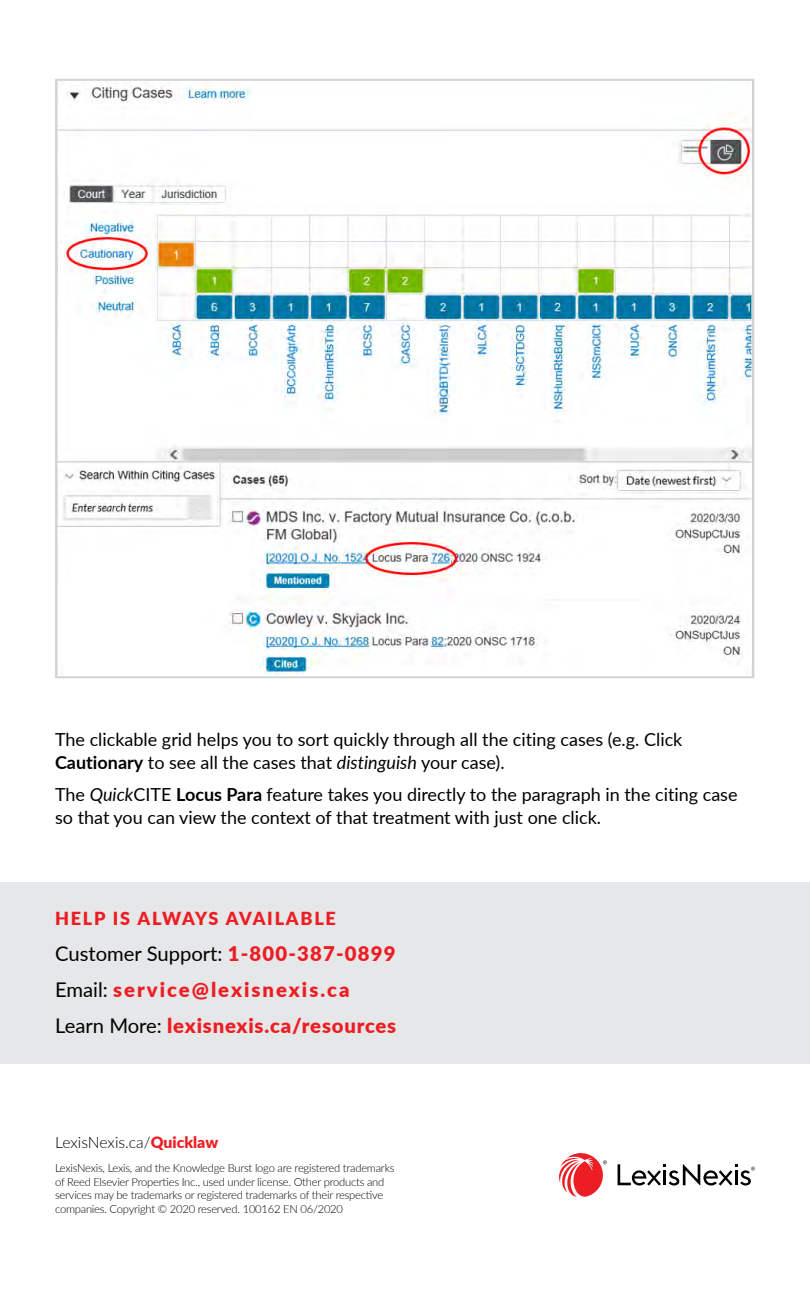
<style>
.page{position:relative;width:810px;height:1296px;background:#fff}
.page>*{position:absolute;margin:0;border:0;box-sizing:border-box;transform-origin:0 0}
.t1{font:900 20.25px/36px "Lato";letter-spacing:.04em;color:#ed1d24}
.t2{font:18px/22.5px "Lato";color:#000}
.t3{font:900 18px "Lato";letter-spacing:.1em;color:#ed1d24}
.t4{font:300 15.75px "Lato";letter-spacing:-.005em;color:#000}
.t5{font:300 11.25px/13.5px "Lato";letter-spacing:-.02em;color:#000}
.s1{font-weight:700}
.s2{font-style:italic}
.s3{font-weight:400;color:#000}
.s4{font-weight:900;color:#ed1d24}
</style>
<div class="page">
<div style="left:0;top:882px;width:810px;height:182px;background:#e6e7e8"></div>
<svg style="left:618px;top:1164px;width:137px;height:22px"></svg>
<svg style="left:559px;top:1153px;width:48px;height:44px"></svg>
<img style="left:58px;top:83px;width:693px;height:592px">
<p class="t2" style="left:55px;top:728px;width:629px">The clickable grid helps you to sort quickly through all the citing cases (e.g. Click<br><span class="s1">Cautionary</span> to see all the cases that <span class="s2">distinguish</span> your case).</p>
<p class="t2" style="left:55px;top:783px;width:684px">The <span class="s2">Quick</span>CITE <span class="s1">Locus Para</span> feature takes you directly to the paragraph in the citing case so that you can view the context of that treatment with just one click.</p>
<p class="t3" style="left:55px;top:904px;width:282px">HELP IS ALWAYS AVAILABLE</p>
<p class="t1" style="left:55px;top:934px;width:343px"><span class="s3">Customer Support:</span> 1-800-387-0899<br><span class="s3">Email:</span> service@lexisnexis.ca<br><span class="s3">Learn More:</span> lexisnexis.ca/resources</p>
<p class="t4" style="left:55px;top:1132px;width:164px">LexisNexis.ca/<span class="s4">Quicklaw</span></p>
<p class="t5" style="left:55px;top:1161px;width:341px">LexisNexis, Lexis, and the Knowledge Burst logo are registered trademarks of Reed Elsevier Properties Inc., used under license. Other products and services may be trademarks or registered trademarks of their respective companies. Copyright © 2020 reserved. 100162 EN 06/2020</p>
</div>
